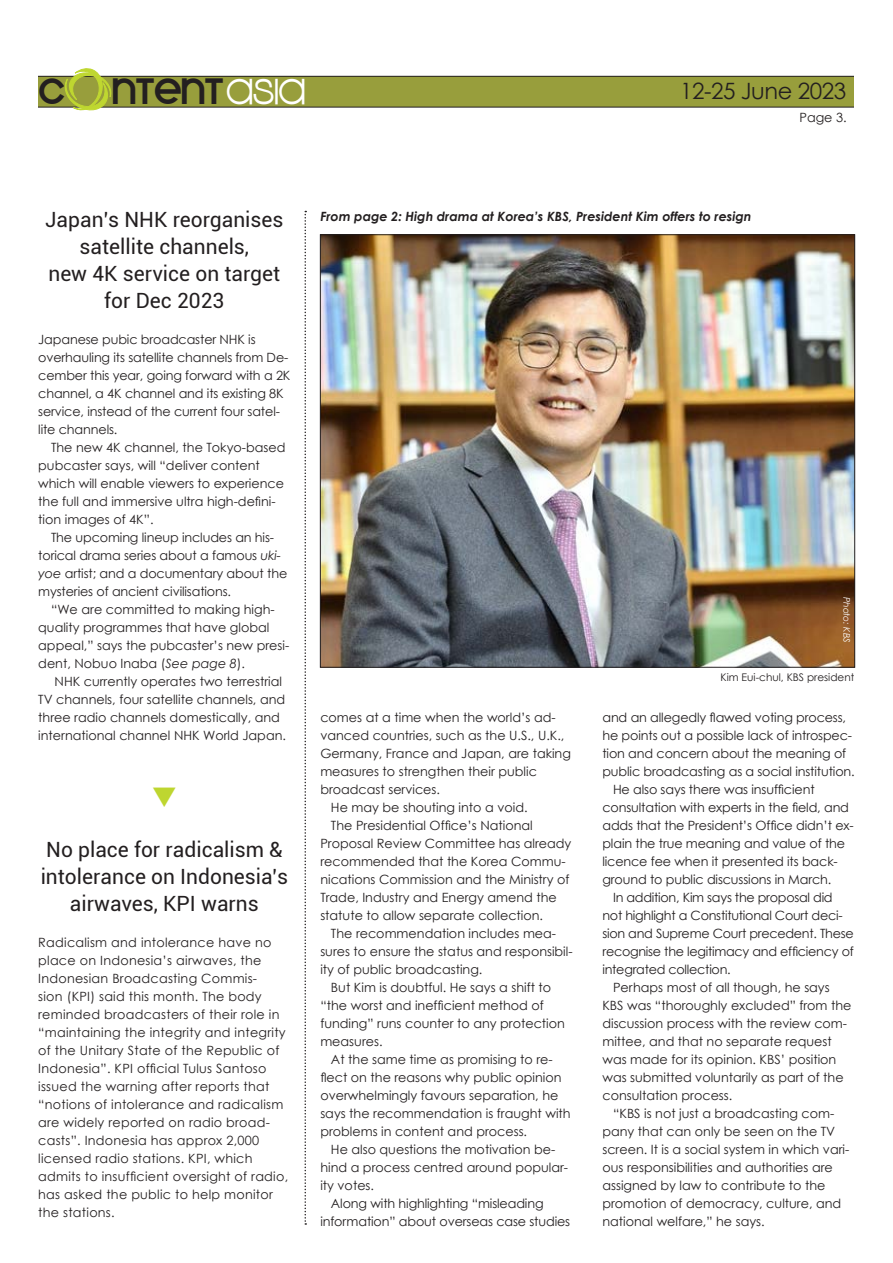
<style>
.page{position:relative;width:893px;height:1263px;background:#fff}
.page>*{position:absolute;margin:0;border:0;box-sizing:border-box;transform-origin:0 0}
.t1{font:41.1px "Kravitz Extra Thermal";letter-spacing:-.02em;color:#231f20}
.t2{font:22.5px "Century Gothic";letter-spacing:-.02em;color:#231f20}
.t3{font:21px/27px "Roboto";color:#231f20;text-align:center}
.t4{font:12.75px/18px "Century Gothic";color:#231f20}
.t5{font:12.75px/18px "Century Gothic";letter-spacing:.02em;color:#231f20}
.t6{font:12.75px "Century Gothic";letter-spacing:-.02em;color:#231f20}
.t7{font:italic 700 12.75px "Century Gothic";color:#231f20}
.t8{font:10.5px "Century Gothic";color:#231f20}
.t9{font:italic 9px "Century Gothic";color:#fff}
.s1{font-family:"Kravitz Thermal";font-size:44.25px;color:#fff}
.s2{font-style:italic}
</style>
<div class="page">
<div style="left:32px;top:76px;width:831px;height:31px;background:#989e3c"></div>
<div style="left:31px;top:76px;width:832px;height:31px;border:1px solid #231f20"></div>
<div style="left:854px;top:70px;width:14px;height:41px;background:#fff"></div>
<div style="left:24px;top:70px;width:14px;height:41px;background:#fff"></div>
<svg style="left:62px;top:68px;width:50px;height:43px"></svg>
<svg style="left:304px;top:211px;width:2px;height:1014px"></svg>
<img style="left:322px;top:236px;width:531px;height:430px">
<h1 class="t1" style="left:38px;top:65px;width:268px">C NTENT<span class="s1">ASIA</span></h1>
<h2 class="t2" style="left:680px;top:77px;width:168px">12-25 June 2023</h2>
<p class="t4" style="left:799px;top:108px;width:49px">Page 3.</p>
<h3 class="t3" style="left:45px;top:205px;width:240px">Japan’s NHK reorganises satellite channels,<br>new 4K service on target for Dec 2023</h3>
<p class="t4" style="left:38px;top:330px;width:254px">Japanese pubic broadcaster NHK is overhauling its satellite channels from De&shy;cember this year, going forward with a 2K channel, a 4K channel and its existing 8K service, instead of the current four satel&shy;lite channels.</p>
<p class="t4" style="left:38px;top:438px;width:249px;text-indent:13px">The new 4K channel, the Tokyo-based pubcaster says, will “deliver content which will enable viewers to experience the full and immersive ultra high-defini&shy;tion images of 4K”.</p>
<p class="t4" style="left:38px;top:528px;width:250px;text-indent:13px">The upcoming lineup includes an his&shy;torical drama series about a famous <span class="s2">uki&shy;yoe</span> artist; and a documentary about the mysteries of ancient civilisations.</p>
<p class="t4" style="left:38px;top:600px;width:252px;text-indent:13px">“We are committed to making high&shy;quality programmes that have global appeal,” says the pubcaster’s new presi&shy;dent, Nobuo Inaba (<span class="s2">See page 8</span>).</p>
<p class="t4" style="left:38px;top:672px;width:249px;text-indent:16px">NHK currently operates two terrestrial TV channels, four satellite channels, and three radio channels domestically, and international channel NHK World Japan.</p>
<h3 class="t3" style="left:41px;top:835px;width:249px">No place for radicalism &amp; intolerance on Indonesia’s airwaves, KPI warns</h3>
<p class="t5" style="left:38px;top:933px;width:251px">Radicalism and intolerance have no place on Indonesia’s airwaves, the Indonesian Broadcasting Commis-<br>sion (KPI) said this month. The body reminded broadcasters of their role in “maintaining the integrity and integrity of the Unitary State of the Republic of Indonesia”. KPI official Tulus Santoso issued the warning after reports that “notions of intolerance and radicalism are widely reported on radio broad&shy;casts”. Indonesia has approx 2,000 licensed radio stations. KPI, which admits to insufficient oversight of radio, has asked the public to help monitor the stations.</p>
<p class="t7" style="left:320px;top:208px;width:433px">From page 2: High drama at Korea’s KBS, President Kim offers to resign</p>
<p class="t9" style="left:852px;top:597px;width:47px;rotate:90deg">Photo: KBS</p>
<p class="t4" style="left:320px;top:708px;width:237px">comes at a time when the world’s ad-</p>
<p class="t4" style="left:320px;top:726px;width:246px">vanced countries, such as the U.S., U.K.,</p>
<p class="t4" style="left:320px;top:744px;width:252px">Germany, France and Japan, are taking</p>
<p class="t4" style="left:320px;top:762px;width:218px">measures to strengthen their public</p>
<p class="t4" style="left:320px;top:780px;width:121px">broadcast services.</p>
<p class="t4" style="left:331px;top:798px;width:198px">He may be shouting into a void.</p>
<p class="t4" style="left:331px;top:816px;width:203px">The Presidential Office’s National</p>
<p class="t4" style="left:320px;top:834px;width:253px">Proposal Review Committee has already</p>
<p class="t4" style="left:320px;top:852px;width:247px">recommended that the Korea Commu-</p>
<p class="t4" style="left:320px;top:870px;width:251px">nications Commission and the Ministry of</p>
<p class="t4" style="left:320px;top:888px;width:238px">Trade, Industry and Energy amend the</p>
<p class="t4" style="left:320px;top:906px;width:224px">statute to allow separate collection.</p>
<p class="t4" style="left:331px;top:924px;width:227px">The recommendation includes mea-</p>
<p class="t4" style="left:320px;top:942px;width:254px">sures to ensure the status and responsibil-</p>
<p class="t4" style="left:320px;top:960px;width:164px">ity of public broadcasting.</p>
<p class="t4" style="left:331px;top:978px;width:222px">But Kim is doubtful. He says a shift to</p>
<p class="t4" style="left:320px;top:996px;width:225px">“the worst and inefficient method of</p>
<p class="t4" style="left:320px;top:1014px;width:246px">funding” runs counter to any protection</p>
<p class="t4" style="left:320px;top:1032px;width:64px">measures.</p>
<p class="t4" style="left:331px;top:1050px;width:223px">At the same time as promising to re-</p>
<p class="t4" style="left:320px;top:1068px;width:243px">flect on the reasons why public opinion</p>
<p class="t4" style="left:320px;top:1086px;width:240px">overwhelmingly favours separation, he</p>
<p class="t4" style="left:320px;top:1104px;width:252px">says the recommendation is fraught with</p>
<p class="t4" style="left:320px;top:1122px;width:208px">problems in content and process.</p>
<p class="t4" style="left:331px;top:1140px;width:226px">He also questions the motivation be-</p>
<p class="t4" style="left:320px;top:1158px;width:249px">hind a process centred around popular-</p>
<p class="t4" style="left:320px;top:1176px;width:55px">ity votes.</p>
<p class="t4" style="left:331px;top:1194px;width:214px">Along with highlighting “misleading</p>
<p class="t4" style="left:320px;top:1212px;width:251px">information” about overseas case studies</p>
<p class="t8" style="left:720px;top:671px;width:135px">Kim Eui-chul, KBS president</p>
<p class="t4" style="left:602px;top:708px;width:245px">and an allegedly flawed voting process,</p>
<p class="t4" style="left:602px;top:726px;width:251px">he points out a possible lack of introspec-</p>
<p class="t4" style="left:602px;top:744px;width:245px">tion and concern about the meaning of</p>
<p class="t4" style="left:602px;top:762px;width:254px">public broadcasting as a social institution.</p>
<p class="t4" style="left:613px;top:780px;width:203px">He also says there was insufficient</p>
<p class="t4" style="left:602px;top:798px;width:248px">consultation with experts in the field, and</p>
<p class="t4" style="left:602px;top:816px;width:253px">adds that the President’s Office didn’t ex-</p>
<p class="t4" style="left:602px;top:834px;width:244px">plain the true meaning and value of the</p>
<p class="t4" style="left:602px;top:852px;width:237px">licence fee when it presented its back-</p>
<p class="t4" style="left:602px;top:870px;width:230px">ground to public discussions in March.</p>
<p class="t6" style="left:613px;top:890px;width:221px">In addition, Kim says the proposal did</p>
<p class="t6" style="left:602px;top:908px;width:242px">not highlight a Constitutional Court deci-</p>
<p class="t6" style="left:602px;top:926px;width:253px">sion and Supreme Court precedent. These</p>
<p class="t6" style="left:602px;top:944px;width:253px">recognise the legitimacy and efficiency of</p>
<p class="t6" style="left:602px;top:962px;width:130px">integrated collection.</p>
<p class="t4" style="left:613px;top:978px;width:218px">Perhaps most of all though, he says</p>
<p class="t4" style="left:602px;top:996px;width:251px">KBS was “thoroughly excluded” from the</p>
<p class="t4" style="left:602px;top:1014px;width:246px">discussion process with the review com-</p>
<p class="t4" style="left:602px;top:1032px;width:231px">mittee, and that no separate request</p>
<p class="t4" style="left:602px;top:1050px;width:235px">was made for its opinion. KBS’ position</p>
<p class="t4" style="left:602px;top:1068px;width:243px">was submitted voluntarily as part of the</p>
<p class="t4" style="left:602px;top:1086px;width:131px">consultation process.</p>
<p class="t4" style="left:613px;top:1104px;width:223px">“KBS is not just a broadcasting com-</p>
<p class="t4" style="left:602px;top:1122px;width:234px">pany that can only be seen on the TV</p>
<p class="t4" style="left:602px;top:1140px;width:248px">screen. It is a social system in which vari-</p>
<p class="t4" style="left:602px;top:1158px;width:232px">ous responsibilities and authorities are</p>
<p class="t4" style="left:602px;top:1176px;width:224px">assigned by law to contribute to the</p>
<p class="t4" style="left:602px;top:1194px;width:240px">promotion of democracy, culture, and</p>
<p class="t4" style="left:602px;top:1212px;width:164px">national welfare,” he says.</p>
</div>
